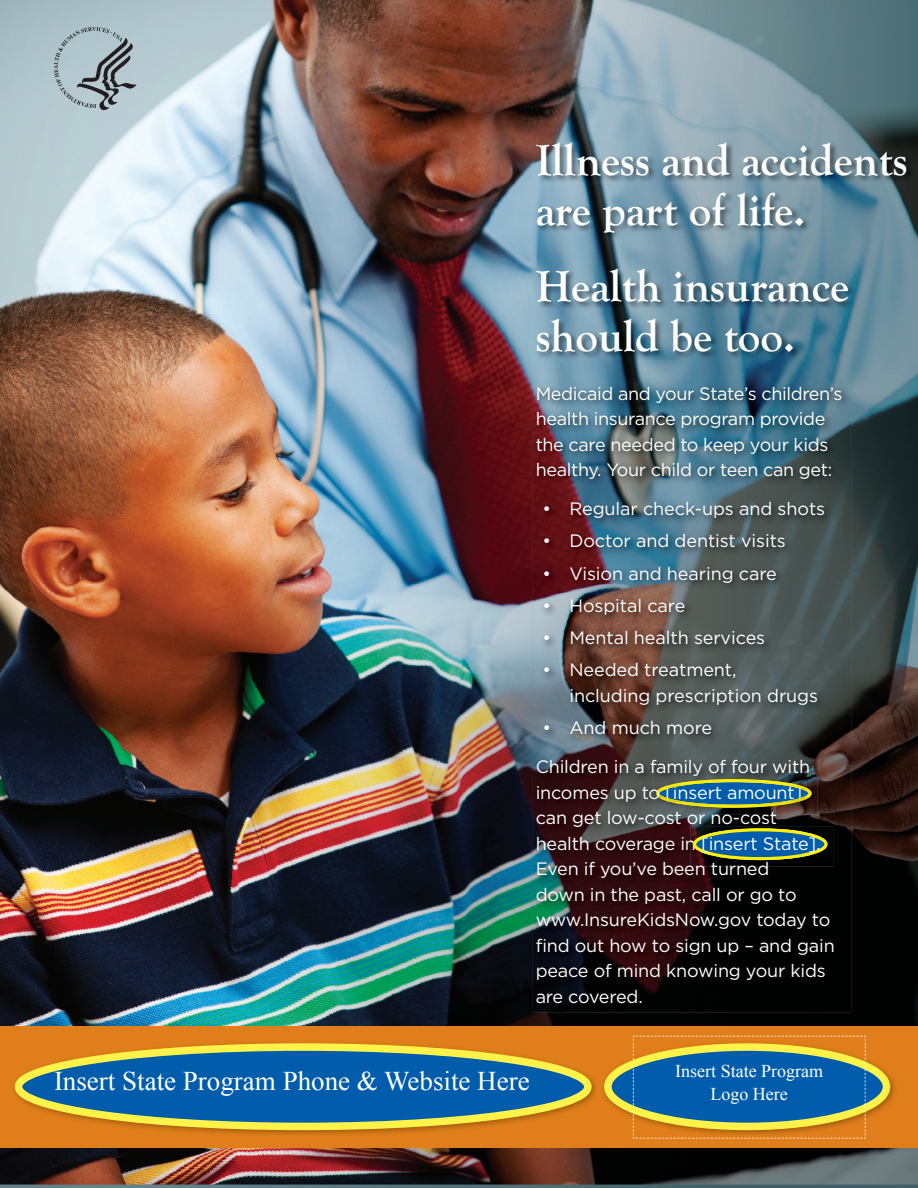
<style>
.page{position:relative;width:918px;height:1188px;background:#fff}
.page>*{position:absolute;margin:0;border:0;box-sizing:border-box;transform-origin:0 0}
.t1{font:700 45px/49.5px "Goudy Old Style T";color:#fff}
.t2{font:27px "Times New Roman";color:#fff}
.t3{font:18px/25.5px "Gotham";letter-spacing:-.01em;color:#fff}
.t4{font:18px/22.5px "Times New Roman";color:#fff;text-align:center}
</style>
<div class="page">
<img style="left:0;top:1185px;width:918px;height:3px">
<img style="left:0;top:0;width:561px;height:1026px">
<img style="left:561px;top:0;width:357px;height:161px">
<img style="left:868px;top:161px;width:50px;height:865px">
<img style="left:561px;top:359px;width:307px;height:71px">
<img style="left:817px;top:430px;width:51px;height:596px">
<img style="left:561px;top:1012px;width:256px;height:14px">
<img style="left:0;top:1148px;width:50px;height:37px">
<img style="left:50px;top:1148px;width:868px;height:37px">
<div style="left:0;top:1026px;width:918px;height:122px;background:#df7e1a"></div>
<img style="left:535px;top:142px;width:379px;height:217px">
<svg style="left:604px;top:1036px;width:286px;height:103px"></svg>
<img style="left:14px;top:1080px;width:582px;height:55px">
<svg style="left:15px;top:1043px;width:577px;height:87px;fill:#015dab"></svg>
<img style="left:533px;top:383px;width:318px;height:629px">
<img style="left:654px;top:777px;width:164px;height:37px">
<img style="left:656px;top:779px;width:156px;height:29px">
<img style="left:691px;top:826px;width:143px;height:41px">
<svg style="left:54px;top:27px;width:83px;height:84px"></svg>
<svg style="left:693px;top:828px;width:134px;height:32px"></svg>
<p class="t1" style="left:536px;top:136px;width:374px">Illness and accidents are part of life.</p>
<p class="t1" style="left:536px;top:262px;width:315px">Health insurance should be too.</p>
<p class="t3" style="left:536px;top:382px;width:308px">Medicaid and your State’s children’s health insurance program provide the care needed to keep your kids healthy. Your child or teen can get:</p>
<p class="t3" style="left:542px;top:497px;width:284px">• Regular check-ups and shots</p>
<p class="t3" style="left:542px;top:529px;width:245px">• Doctor and dentist visits</p>
<p class="t3" style="left:542px;top:562px;width:236px">• Vision and hearing care</p>
<p class="t3" style="left:542px;top:594px;width:144px">• Hospital care</p>
<p class="t3" style="left:542px;top:626px;width:224px">• Mental health services</p>
<p class="t3" style="left:569px;top:658px;width:250px;text-indent:-27px">• Needed treatment, including prescription drugs</p>
<p class="t3" style="left:536px;top:709px;width:276px;line-height:39px;text-indent:7px">• And much more<br>Children in a family of four with</p>
<p class="t3" style="left:536px;top:781px;width:268px">incomes up to [insert amount]</p>
<p class="t3" style="left:536px;top:806px;width:286px">can get low-cost or no-cost health coverage in [insert State].</p>
<p class="t3" style="left:536px;top:857px;width:301px">Even if you’ve been turned<br>down in the past, call or go to www.InsureKidsNow.gov today to find out how to sign up – and gain peace of mind knowing your kids are covered.</p>
<p class="t2" style="left:54px;top:1066px;width:477px">Insert State Program Phone &amp; Website Here</p>
<p class="t4" style="left:675px;top:1060px;width:149px">Insert State Program<br>Logo Here</p>
</div>
